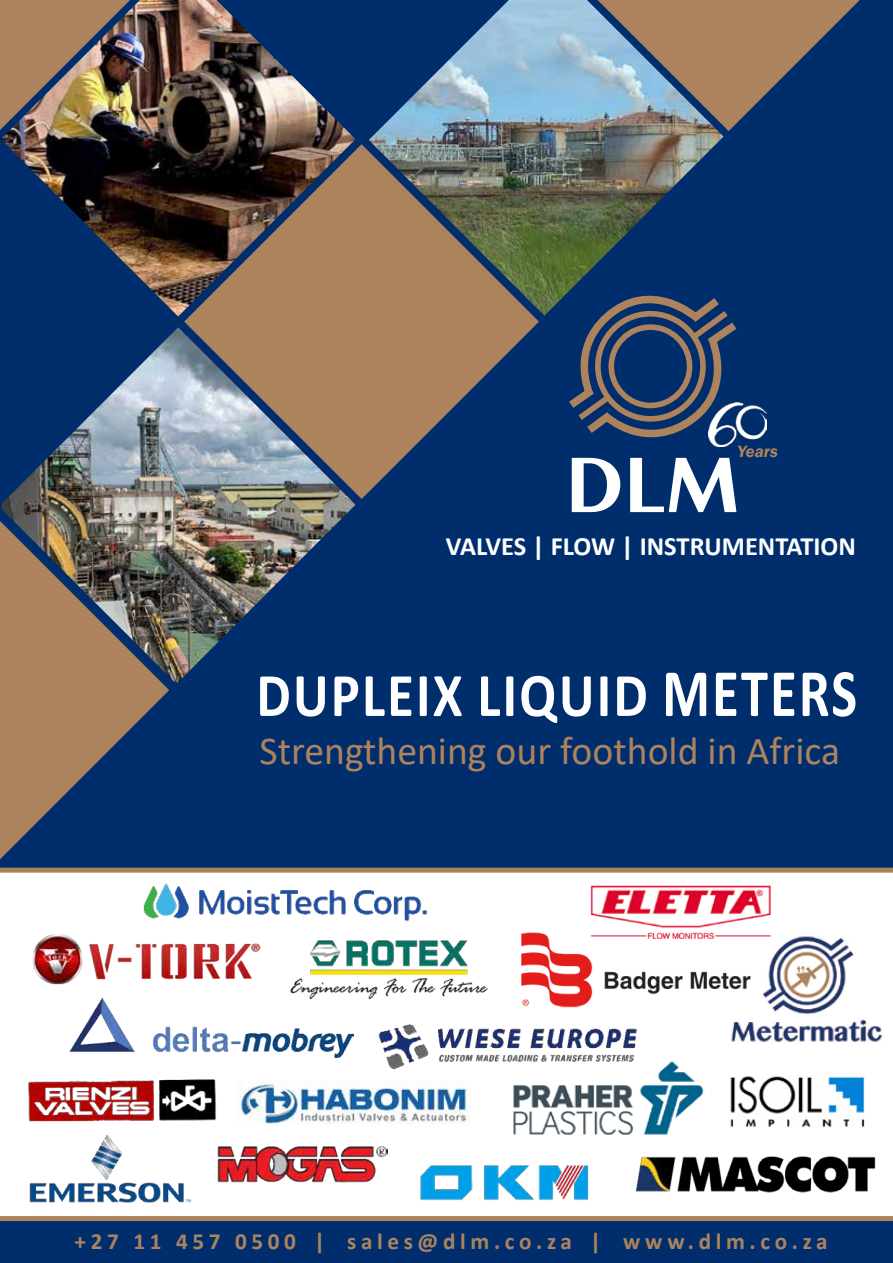
<style>
.page{position:relative;width:893px;height:1263px;background:#fff}
.page>*{position:absolute;margin:0;border:0;box-sizing:border-box;transform-origin:0 0}
.t1{font:700 62.25px "Calibri";letter-spacing:.04em;color:#fff;scale:.88 1}
.t2{font:39.75px "Calibri";color:#ad835d}
.t3{font:700 26.55px "Calibri";color:#fff}
.t4{font:700 23.25px "Calibri";letter-spacing:.2em;color:#ad835d}
.t5{font:italic 600 16.8px "Franklin Gothic";color:#ad835d}
.s1{font-size:68.25px}
</style>
<div class="page">
<div style="left:0;top:0;width:893px;height:868px;background:#002e6d"></div>
<svg style="left:561px;top:267px;width:184px;height:181px;background:#2b4369"></svg>
<svg style="left:572px;top:458px;width:164px;height:54px"></svg>
<img style="left:709px;top:403px;width:58px;height:43px">
<img style="left:2px;top:327px;width:354px;height:357px">
<img style="left:1px;top:0;width:355px;height:316px">
<img style="left:369px;top:0;width:354px;height:316px">
<img style="left:184px;top:144px;width:355px;height:355px">
<svg style="left:597px;top:0;width:263px;height:131px;background:#737276"></svg>
<svg style="left:0;top:521px;width:169px;height:338px;background:#706560"></svg>
<svg style="left:0;top:868px;width:893px;height:351px"></svg>
<img style="left:420px;top:1164px;width:170px;height:37px">
<img style="left:19px;top:1101px;width:178px;height:118px">
<img style="left:634px;top:1143px;width:244px;height:52px">
<img style="left:214px;top:1133px;width:173px;height:61px">
<img style="left:237px;top:1080px;width:234px;height:46px">
<img style="left:20px;top:1073px;width:201px;height:53px">
<img style="left:511px;top:1058px;width:194px;height:79px">
<img style="left:369px;top:1019px;width:279px;height:55px">
<img style="left:710px;top:1069px;width:183px;height:73px">
<img style="left:722px;top:930px;width:169px;height:118px">
<img style="left:518px;top:931px;width:236px;height:77px">
<img style="left:575px;top:883px;width:214px;height:55px">
<img style="left:70px;top:998px;width:284px;height:59px">
<img style="left:138px;top:881px;width:294px;height:47px">
<img style="left:274px;top:912px;width:229px;height:115px">
<img style="left:26px;top:933px;width:236px;height:54px">
<img style="left:0;top:0;width:130px;height:130px">
<div style="left:0;top:1219px;width:893px;height:44px;background:#002e6d"></div>
<p class="t5" style="left:738px;top:440px;width:42px">Years</p>
<p class="t3" style="left:446px;top:527px;width:412px">VALVES | FLOW | INSTRUMENTATION</p>
<h1 class="t1" style="left:256px;top:651px;width:684px">DUPLEIX LIQUID <span class="s1">METERS</span></h1>
<h2 class="t2" style="left:259px;top:723px;width:582px">Strengthening our foothold in Africa</h2>
<p class="t4" style="left:75px;top:1225px;width:755px">+27 11 457 0500 | sales@dlm.co.za | www.dlm.co.za</p>
</div>
